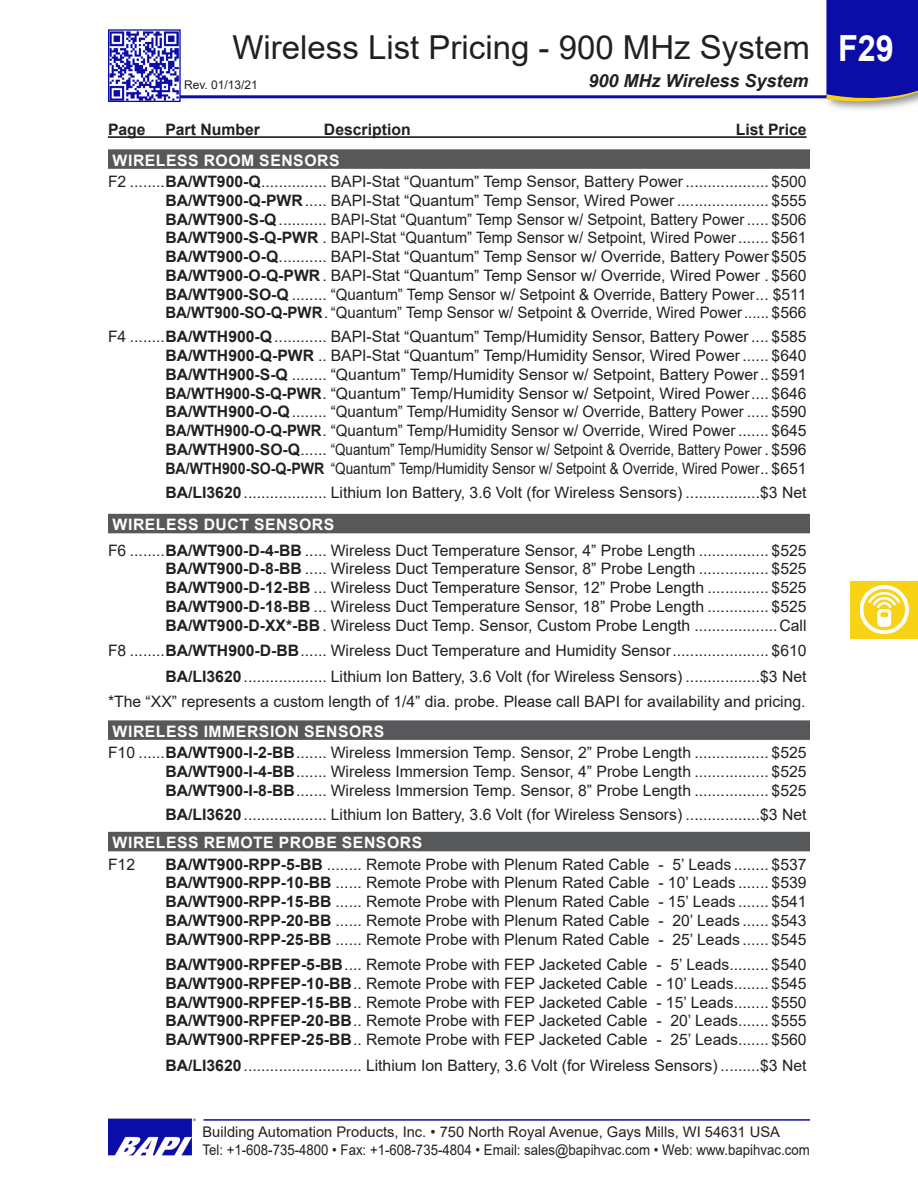
<style>
.page{position:relative;width:918px;height:1188px;background:#fff}
.page>*{position:absolute;margin:0;border:0;box-sizing:border-box;transform-origin:0 0}
.t1{font:700 36px "Arial";color:#fff;scale:.9 1}
.Sub_Section_Title{font:33px "Arial";color:#231f20}
.t2{font:italic 700 18px "Arial";color:#231f20}
.Pict_Title{font:15.75px/18.8px "Arial";color:#231f20}
.t3{font:700 15.75px "Arial";letter-spacing:.035em;color:#fff}
.Pict_Title-2{font:15.75px "Arial";color:#231f20;scale:.86 1}
.Pict_Title-3{font:15.75px "Arial";color:#231f20;scale:.95 1}
.t4{font:700 15.75px "Arial";color:#231f20}
.t5{font:14.7px/18px "Arial";color:#231f20}
.Body_text{font:12px "Arial";color:#231f20}
.s1{font-weight:700}
</style>
<div class="page">
<hr style="left:124px;top:95px;width:767px;height:3px;background:#0c0ca6">
<img style="left:110px;top:31px;width:69px;height:69px">
<div style="left:108px;top:29px;width:73px;height:73px;border:1px solid #0c0ca6"></div>
<div style="left:823px;top:0;width:95px;height:112px;background:#231f20;opacity:.5"></div>
<svg style="left:826px;top:0;width:92px;height:106px;background:#201fa4"></svg>
<hr style="left:204px;top:1119px;width:606px;height:2px;background:#0c0ca6">
<img style="left:108px;top:1118px;width:87px;height:38px">
<div style="left:850px;top:581px;width:68px;height:57px;background:#f8d215"></div>
<img style="left:860px;top:585px;width:48px;height:49px">
<div style="left:108px;top:149px;width:702px;height:20px;background:#57585a"></div>
<div style="left:108px;top:514px;width:702px;height:19px;background:#57585a"></div>
<div style="left:108px;top:720px;width:702px;height:20px;background:#57585a"></div>
<div style="left:108px;top:832px;width:702px;height:19px;background:#57585a"></div>
<hr style="left:108px;top:136px;width:699px;height:2px;background:#231f20">
<p class="Sub_Section_Title" style="left:232px;top:24px;width:579px">Wireless List Pricing - 900 MHz System</p>
<p class="Body_text" style="left:184px;top:76px;width:75px">Rev. 01/13/21</p>
<p class="t2" style="left:589px;top:69px;width:221px">900 MHz Wireless System</p>
<p class="t4" style="left:108px;top:119px;width:39px">Page</p>
<p class="t4" style="left:165px;top:119px;width:96px">Part Number</p>
<p class="t4" style="left:324px;top:119px;width:88px">Description</p>
<p class="t4" style="left:736px;top:119px;width:72px">List Price</p>
<p class="t3" style="left:113px;top:149px;width:228px">WIRELESS ROOM SENSORS</p>
<p class="Pict_Title" style="left:108px;top:172px;width:700px">F2 ........<span class="s1">BA/WT900-Q</span>............... BAPI-Stat “Quantum” Temp Sensor, Battery Power................... $500</p>
<p class="Pict_Title" style="left:165px;top:191px;width:643px"><span class="s1">BA/WT900-Q-PWR</span>..... BAPI-Stat “Quantum” Temp Sensor, Wired Power..................... $555</p>
<p class="Pict_Title" style="left:165px;top:210px;width:643px"><span class="s1">BA/WT900-S-Q</span>........... BAPI-Stat “Quantum” Temp Sensor w/ Setpoint, Battery Power..... $506</p>
<p class="Pict_Title" style="left:165px;top:228px;width:643px"><span class="s1">BA/WT900-S-Q-PWR</span> . BAPI-Stat “Quantum” Temp Sensor w/ Setpoint, Wired Power....... $561</p>
<p class="Pict_Title" style="left:165px;top:247px;width:643px"><span class="s1">BA/WT900-O-Q</span>........... BAPI-Stat “Quantum” Temp Sensor w/ Override, Battery Power $505</p>
<p class="Pict_Title" style="left:165px;top:266px;width:643px"><span class="s1">BA/WT900-O-Q-PWR</span>. BAPI-Stat “Quantum” Temp Sensor w/ Override, Wired Power . $560</p>
<p class="Pict_Title" style="left:165px;top:285px;width:643px"><span class="s1">BA/WT900-SO-Q</span> ........ “Quantum” Temp Sensor w/ Setpoint &amp; Override, Battery Power... $511</p>
<p class="Pict_Title-3" style="left:165px;top:302px;width:676px"><span class="s1">BA/WT900-SO-Q-PWR</span>. “Quantum” Temp Sensor w/ Setpoint &amp; Override, Wired Power...... $566</p>
<p class="Pict_Title" style="left:108px;top:327px;width:700px">F4 ........<span class="s1">BA/WTH900-Q</span>............ BAPI-Stat “Quantum” Temp/Humidity Sensor, Battery Power.... $585</p>
<p class="Pict_Title" style="left:165px;top:346px;width:643px"><span class="s1">BA/WTH900-Q-PWR</span> .. BAPI-Stat “Quantum” Temp/Humidity Sensor, Wired Power...... $640</p>
<p class="Pict_Title" style="left:165px;top:365px;width:643px"><span class="s1">BA/WTH900-S-Q</span> ........ “Quantum” Temp/Humidity Sensor w/ Setpoint, Battery Power.. $591</p>
<p class="Pict_Title" style="left:165px;top:384px;width:643px"><span class="s1">BA/WTH900-S-Q-PWR</span>. “Quantum” Temp/Humidity Sensor w/ Setpoint, Wired Power.... $646</p>
<p class="Pict_Title" style="left:165px;top:402px;width:643px"><span class="s1">BA/WTH900-O-Q</span>........ “Quantum” Temp/Humidity Sensor w/ Override, Battery Power ..... $590</p>
<p class="Pict_Title" style="left:165px;top:421px;width:643px"><span class="s1">BA/WTH900-O-Q-PWR</span>. “Quantum” Temp/Humidity Sensor w/ Override, Wired Power ....... $645</p>
<p class="Pict_Title" style="left:165px;top:440px;width:643px"><span class="s1">BA/WTH900-SO-Q</span>...... “Quantum” Temp/Humidity Sensor w/ Setpoint &amp; Override, Battery Power . $596</p>
<p class="Pict_Title-2" style="left:165px;top:457px;width:747px"><span class="s1">BA/WTH900-SO-Q-PWR</span> “Quantum” Temp/Humidity Sensor w/ Setpoint &amp; Override, Wired Power.. $651</p>
<p class="Pict_Title" style="left:165px;top:483px;width:643px"><span class="s1">BA/LI3620</span>................... Lithium Ion Battery, 3.6 Volt (for Wireless Sensors) .................$3 Net</p>
<p class="t3" style="left:113px;top:513px;width:223px">WIRELESS DUCT SENSORS</p>
<p class="Pict_Title" style="left:108px;top:541px;width:700px">F6 ........<span class="s1">BA/WT900-D-4-BB</span> ..... Wireless Duct Temperature Sensor, 4” Probe Length ................ $525</p>
<p class="Pict_Title" style="left:165px;top:559px;width:643px"><span class="s1">BA/WT900-D-8-BB</span> ..... Wireless Duct Temperature Sensor, 8” Probe Length ................ $525</p>
<p class="Pict_Title" style="left:165px;top:578px;width:643px"><span class="s1">BA/WT900-D-12-BB</span> ... Wireless Duct Temperature Sensor, 12” Probe Length .............. $525<br><span class="s1">BA/WT900-D-18-BB</span> ... Wireless Duct Temperature Sensor, 18” Probe Length .............. $525</p>
<p class="Pict_Title" style="left:165px;top:616px;width:643px"><span class="s1">BA/WT900-D-XX*-BB</span>. Wireless Duct Temp. Sensor, Custom Probe Length ...................Call</p>
<p class="Pict_Title" style="left:108px;top:641px;width:700px">F8 ........<span class="s1">BA/WTH900-D-BB</span>...... Wireless Duct Temperature and Humidity Sensor...................... $610</p>
<p class="Pict_Title" style="left:165px;top:667px;width:643px"><span class="s1">BA/LI3620</span>................... Lithium Ion Battery, 3.6 Volt (for Wireless Sensors) .................$3 Net</p>
<p class="Pict_Title" style="left:108px;top:692px;width:699px">*The “XX” represents a custom length of 1/4” dia. probe. Please call BAPI for availability and pricing.</p>
<p class="t3" style="left:113px;top:720px;width:273px">WIRELESS IMMERSION SENSORS</p>
<p class="Pict_Title" style="left:108px;top:743px;width:700px">F10 ......<span class="s1">BA/WT900-I-2-BB</span>....... Wireless Immersion Temp. Sensor, 2” Probe Length ................. $525</p>
<p class="Pict_Title" style="left:165px;top:762px;width:643px"><span class="s1">BA/WT900-I-4-BB</span>....... Wireless Immersion Temp. Sensor, 4” Probe Length ................. $525</p>
<p class="Pict_Title" style="left:165px;top:781px;width:643px"><span class="s1">BA/WT900-I-8-BB</span>....... Wireless Immersion Temp. Sensor, 8” Probe Length ................. $525</p>
<p class="Pict_Title" style="left:165px;top:805px;width:643px"><span class="s1">BA/LI3620</span>................... Lithium Ion Battery, 3.6 Volt (for Wireless Sensors) .................$3 Net</p>
<p class="t3" style="left:113px;top:831px;width:311px">WIRELESS REMOTE PROBE SENSORS</p>
<p class="Pict_Title" style="left:108px;top:855px;width:29px">F12</p>
<p class="Pict_Title" style="left:165px;top:855px;width:643px"><span class="s1">BA/WT900-RPP-5-BB</span> ........ Remote Probe with Plenum Rated Cable - 5’ Leads ........ $537</p>
<p class="Pict_Title" style="left:165px;top:873px;width:643px"><span class="s1">BA/WT900-RPP-10-BB</span> ...... Remote Probe with Plenum Rated Cable - 10’ Leads ....... $539</p>
<p class="Pict_Title" style="left:165px;top:892px;width:643px"><span class="s1">BA/WT900-RPP-15-BB</span> ...... Remote Probe with Plenum Rated Cable - 15’ Leads ....... $541</p>
<p class="Pict_Title" style="left:165px;top:911px;width:643px"><span class="s1">BA/WT900-RPP-20-BB</span> ...... Remote Probe with Plenum Rated Cable - 20’ Leads ...... $543</p>
<p class="Pict_Title" style="left:165px;top:930px;width:643px"><span class="s1">BA/WT900-RPP-25-BB</span> ...... Remote Probe with Plenum Rated Cable - 25’ Leads ...... $545</p>
<p class="Pict_Title" style="left:165px;top:955px;width:643px"><span class="s1">BA/WT900-RPFEP-5-BB</span>.... Remote Probe with FEP Jacketed Cable - 5’ Leads......... $540</p>
<p class="Pict_Title" style="left:165px;top:974px;width:643px"><span class="s1">BA/WT900-RPFEP-10-BB</span>.. Remote Probe with FEP Jacketed Cable - 10’ Leads........ $545</p>
<p class="Pict_Title" style="left:165px;top:993px;width:643px"><span class="s1">BA/WT900-RPFEP-15-BB</span>.. Remote Probe with FEP Jacketed Cable - 15’ Leads........ $550</p>
<p class="Pict_Title" style="left:165px;top:1011px;width:643px"><span class="s1">BA/WT900-RPFEP-20-BB</span>.. Remote Probe with FEP Jacketed Cable - 20’ Leads....... $555</p>
<p class="Pict_Title" style="left:165px;top:1030px;width:643px"><span class="s1">BA/WT900-RPFEP-25-BB</span>.. Remote Probe with FEP Jacketed Cable - 25’ Leads....... $560</p>
<p class="Pict_Title" style="left:165px;top:1056px;width:643px"><span class="s1">BA/LI3620</span>........................... Lithium Ion Battery, 3.6 Volt (for Wireless Sensors) .........$3 Net</p>
<p class="t5" style="left:202px;top:1123px;width:609px">Building Automation Products, Inc. • 750 North Royal Avenue, Gays Mills, WI 54631 USA<br>Tel: +1-608-735-4800 • Fax: +1-608-735-4804 • Email: sales@bapihvac.com • Web: www.bapihvac.com</p>
<h1 class="t1" style="left:838px;top:23px;width:64px">F29</h1>
</div>
